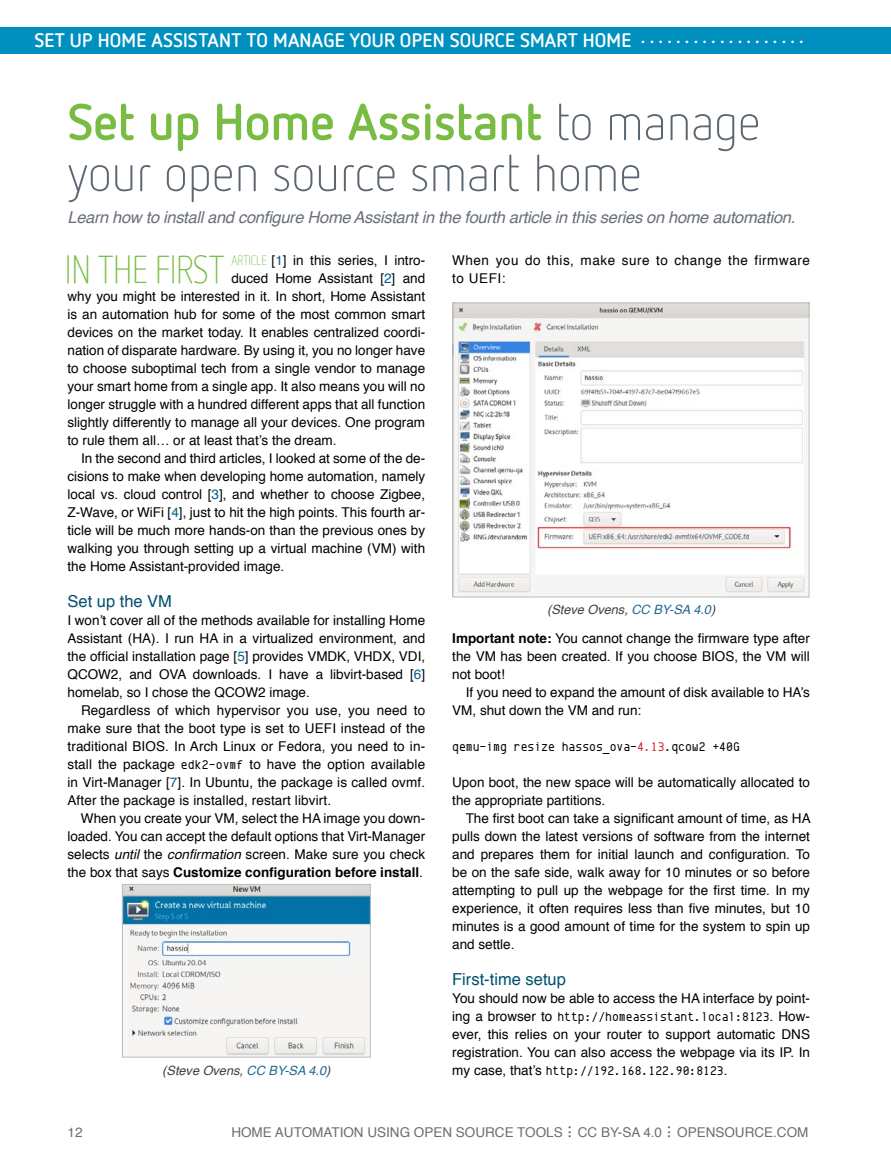
<style>
.page{position:relative;width:891px;height:1161px;background:#fff}
.page>*{position:absolute;margin:0;border:0;box-sizing:border-box;transform-origin:0 0}
.t1{font:300 51px/51px "Netto OT";color:#5c6670}
.t2{font:300 38.85px "Netto OT";letter-spacing:-.01em;color:#79bc43;scale:.87 1}
.t3{font:300 33px "Netto OT";color:#6d6e71}
.t4{font:700 19.5px "Netto OT";letter-spacing:.01em;color:#fff}
.t5{font:italic 16.5px "Helvetica";letter-spacing:-.02em;color:#69707a}
.t6{font:16.5px "Helvetica";color:#01506e}
.t7{font:13.5px/18px "Helvetica";color:#000;text-align:justify}
.t8{font:13.5px "Helvetica";color:#6d6e71}
.t9{font:13.5px/18px "Helvetica";letter-spacing:.04em;color:#000}
.t10{font:12.75px "Envy Code R";color:#000}
.t11{font:italic 12.75px "Helvetica";color:#414042}
.s1{font-weight:700;color:#79bc43}
.s2{font-family:"Netto OT";font-weight:300;color:#79bc43}
.s3{color:#005f8b}
.s4{font-family:"Envy Code R";font-size:12.75px}
.s5{font-style:italic}
.s6{font-weight:700}
.s7{color:#226893}
.s8{color:#d2232a}
.s9{font-family:"Helvetica";font-size:13.5px}
</style>
<div class="page">
<div style="left:0;top:27px;width:891px;height:27px;background:#0090bf"></div>
<img style="left:124px;top:886px;width:245px;height:170px">
<div style="left:122px;top:884px;width:249px;height:174px;border:1px solid #bcbec0"></div>
<img style="left:454px;top:304px;width:353px;height:291px">
<div style="left:452px;top:302px;width:357px;height:295px;border:1px solid #bcbec0"></div>
<h3 class="t4" style="left:35px;top:29px;width:608px">SET UP HOME ASSISTANT TO MANAGE YOUR OPEN SOURCE SMART HOME ....................</h3>
<h1 class="t1" style="left:68px;top:97px;width:695px"><span class="s1">Set up Home Assistant</span> to manage your open source smart home</h1>
<p class="t5" style="left:68px;top:204px;width:729px">Learn how to install and configure Home Assistant in the fourth article in this series on home automation.</p>
<h2 class="t2" style="left:65px;top:248px;width:185px">IN THE FIRST</h2>
<p class="t7" style="left:232px;top:251px;width:195px"><span class="s2">ARTICLE</span> [<span class="s3">1</span>] in this series, I intro-</p>
<p class="t7" style="left:231px;top:269px;width:195px">duced Home Assistant [<span class="s3">2</span>] and</p>
<p class="t7" style="left:68px;top:287px;width:359px">why you might be interested in it. In short, Home Assistant</p>
<p class="t7" style="left:68px;top:305px;width:359px">is an automation hub for some of the most common smart</p>
<p class="t7" style="left:68px;top:323px;width:359px">devices on the market today. It enables centralized coordi-</p>
<p class="t7" style="left:68px;top:341px;width:359px">nation of disparate hardware. By using it, you no longer have</p>
<p class="t7" style="left:68px;top:359px;width:359px">to choose suboptimal tech from a single vendor to manage</p>
<p class="t7" style="left:68px;top:377px;width:359px">your smart home from a single app. It also means you will no</p>
<p class="t7" style="left:68px;top:395px;width:359px">longer struggle with a hundred different apps that all function</p>
<p class="t7" style="left:68px;top:413px;width:359px">slightly differently to manage all your devices. One program</p>
<p class="t7" style="left:68px;top:431px;width:271px">to rule them all… or at least that’s the dream.</p>
<p class="t7" style="left:81px;top:449px;width:346px">In the second and third articles, I looked at some of the de-</p>
<p class="t7" style="left:68px;top:467px;width:359px">cisions to make when developing home automation, namely</p>
<p class="t7" style="left:68px;top:485px;width:359px">local vs. cloud control [<span class="s3">3</span>], and whether to choose Zigbee,</p>
<p class="t7" style="left:68px;top:503px;width:359px">Z-Wave, or WiFi [<span class="s3">4</span>], just to hit the high points. This fourth ar-</p>
<p class="t7" style="left:68px;top:521px;width:359px">ticle will be much more hands-on than the previous ones by</p>
<p class="t7" style="left:68px;top:539px;width:359px">walking you through setting up a virtual machine (VM) with</p>
<p class="t7" style="left:68px;top:557px;width:218px">the Home Assistant-provided image.</p>
<p class="t6" style="left:68px;top:588px;width:106px">Set up the VM</p>
<p class="t7" style="left:68px;top:611px;width:359px">I won’t cover all of the methods available for installing Home Assistant (HA). I run HA in a virtualized environment, and the official installation page [<span class="s3">5</span>] provides VMDK, VHDX, VDI, QCOW2, and OVA downloads. I have a libvirt-based [<span class="s3">6</span>] homelab, so I chose the QCOW2 image.</p>
<p class="t7" style="left:67px;top:701px;width:359px;text-indent:14px">Regardless of which hypervisor you use, you need to make sure that the boot type is set to UEFI instead of the traditional BIOS. In Arch Linux or Fedora, you need to in&shy;stall the package <span class="s4">edk2-ovmf</span> to have the option available in Virt-Manager [<span class="s3">7</span>]. In Ubuntu, the package is called ovmf.<br>After the package is installed, restart libvirt.</p>
<p class="t7" style="left:67px;top:809px;width:359px;text-indent:14px">When you create your VM, select the HA image you down&shy;loaded. You can accept the default options that Virt-Manager selects <span class="s5">until</span> the <span class="s5">confirmation</span> screen. Make sure you check the box that says <span class="s6">Customize configuration before install</span>.</p>
<p class="t11" style="left:162px;top:1060px;width:170px">(Steve Ovens, <span class="s7">CC BY-SA 4.0</span>)</p>
<p class="t9" style="left:452px;top:251px;width:359px">When you do this, make sure to change the firmware to UEFI:</p>
<p class="t11" style="left:547px;top:600px;width:170px">(Steve Ovens, <span class="s7">CC BY-SA 4.0</span>)</p>
<p class="t7" style="left:452px;top:629px;width:359px"><span class="s6">Important note:</span> You cannot change the firmware type after the VM has been created. If you choose BIOS, the VM will not boot!</p>
<p class="t7" style="left:452px;top:683px;width:359px;text-indent:14px">If you need to expand the amount of disk available to HA’s<br>VM, shut down the VM and run:</p>
<p class="t10" style="left:452px;top:738px;width:289px">qemu-img resize hassos_ova-<span class="s8">4.13</span>.qcow2 +40G</p>
<p class="t7" style="left:452px;top:773px;width:359px">Upon boot, the new space will be automatically allocated to the appropriate partitions.</p>
<p class="t7" style="left:452px;top:809px;width:360px;text-indent:14px">The first boot can take a significant amount of time, as HA pulls down the latest versions of software from the internet and prepares them for initial launch and configuration. To be on the safe side, walk away for 10 minutes or so before attempting to pull up the webpage for the first time. In my experience, it often requires less than five minutes, but 10 minutes is a good amount of time for the system to spin up and settle.</p>
<p class="t6" style="left:452px;top:966px;width:115px">First-time setup</p>
<p class="t7" style="left:452px;top:989px;width:359px">You should now be able to access the HA interface by point-</p>
<p class="t10" style="left:452px;top:1008px;width:359px"><span class="s9">ing a browser to</span> http://homeassistant.local:8123<span class="s9">. How-</span></p>
<p class="t7" style="left:452px;top:1025px;width:359px">ever, this relies on your router to support automatic DNS registration. You can also access the webpage via its IP. In</p>
<p class="t10" style="left:452px;top:1062px;width:277px"><span class="s9">my case, that’s</span> http://192.168.122.90:8123<span class="s9">.</span></p>
<p class="t8" style="left:68px;top:1122px;width:17px">12</p>
<p class="t8" style="left:231px;top:1122px;width:333px">HOME AUTOMATION USING OPEN SOURCE TOOLS</p>
<h3 class="t3" style="left:566px;top:1103px;width:8px">...</h3>
<p class="t8" style="left:578px;top:1122px;width:86px">CC BY-SA 4.0</p>
<h3 class="t3" style="left:666px;top:1103px;width:8px">...</h3>
<p class="t8" style="left:677px;top:1122px;width:133px">OPENSOURCE.COM</p>
</div>
